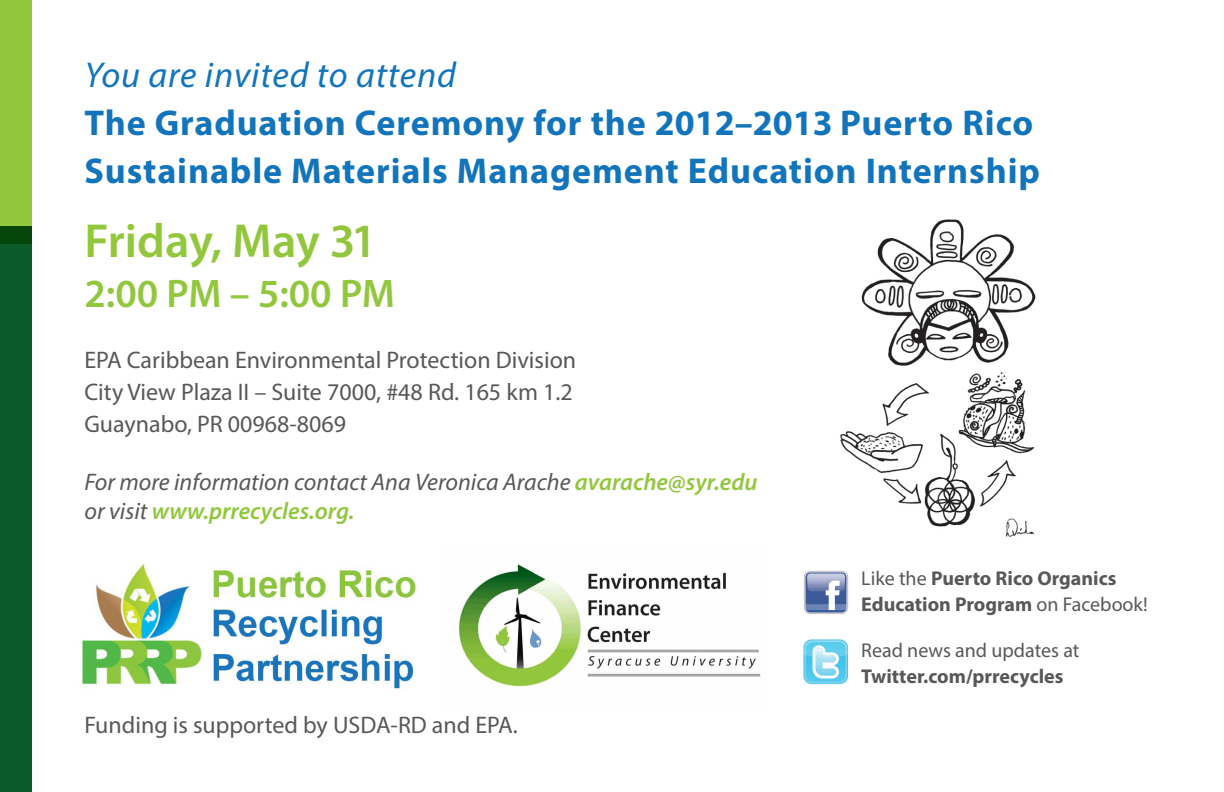
<style>
.page{position:relative;width:1224px;height:792px;background:#fff}
.page>*{position:absolute;margin:0;border:0;box-sizing:border-box;transform-origin:0 0}
.t1{font:600 48px "Myriad Pro";letter-spacing:-.005em;color:#92c73d}
.t2{font:600 40px "Myriad Pro";letter-spacing:-.005em;color:#92c73d}
.t3{font:700 36px "Myriad Pro";letter-spacing:.025em;color:#1274ba}
.t4{font:italic 36px "Myriad Pro";letter-spacing:.025em;color:#1274ba}
.t5{font:24px "Myriad Pro";color:#57585a}
.t6{font:italic 24px "Myriad Pro";color:#57585a}
.t7{font:italic 600 24px "Myriad Pro";color:#92c73d}
.t8{font:700 20px "Myriad Pro";color:#57585a}
.t9{font:20px "Myriad Pro";color:#57585a}
.s1{font-weight:600;color:#92c73d}
.s2{font-weight:400;color:#57585a}
.s3{font-weight:400}
</style>
<div class="page">
<img style="left:81px;top:564px;width:335px;height:125px">
<img style="left:458px;top:564px;width:303px;height:123px">
<img style="left:804px;top:570px;width:44px;height:44px">
<svg style="left:803px;top:640px;width:45px;height:44px;background:#8ad9f1"></svg>
<div style="left:0;top:0;width:32px;height:243px;background:#92c73d"></div>
<div style="left:0;top:226px;width:32px;height:566px;background:#0a5a2c"></div>
<img style="left:840px;top:219px;width:196px;height:318px">
<p class="t4" style="left:84px;top:52px;width:373px">You are invited to attend</p>
<p class="t3" style="left:84px;top:99px;width:950px">The Graduation Ceremony for the 2012–2013 Puerto Rico</p>
<p class="t3" style="left:84px;top:147px;width:957px">Sustainable Materials Management Education Internship</p>
<p class="t1" style="left:84px;top:211px;width:294px">Friday, May 31</p>
<p class="t2" style="left:84px;top:269px;width:312px">2:00 PM – 5:00 PM</p>
<p class="t5" style="left:84px;top:345px;width:493px">EPA Caribbean Environmental Protection Division</p>
<p class="t5" style="left:84px;top:377px;width:490px">City View Plaza II – Suite 7000, #48 Rd. 165 km 1.2</p>
<p class="t5" style="left:84px;top:409px;width:263px">Guaynabo, PR 00968-8069</p>
<p class="t6" style="left:84px;top:467px;width:674px">For more information contact Ana Veronica Arache <span class="s1">avarache@syr.edu</span></p>
<p class="t7" style="left:84px;top:495px;width:271px"><span class="s2">or visit</span> www.prrecycles.org.</p>
<p class="t5" style="left:84px;top:710px;width:435px">Funding is supported by USDA-RD and EPA.</p>
<p class="t8" style="left:861px;top:565px;width:257px"><span class="s3">Like the</span> Puerto Rico Organics</p>
<p class="t8" style="left:861px;top:591px;width:288px">Education Program <span class="s3">on Facebook!</span></p>
<p class="t9" style="left:861px;top:638px;width:220px">Read news and updates at</p>
<p class="t8" style="left:861px;top:663px;width:204px">Twitter.com/prrecycles</p>
</div>
